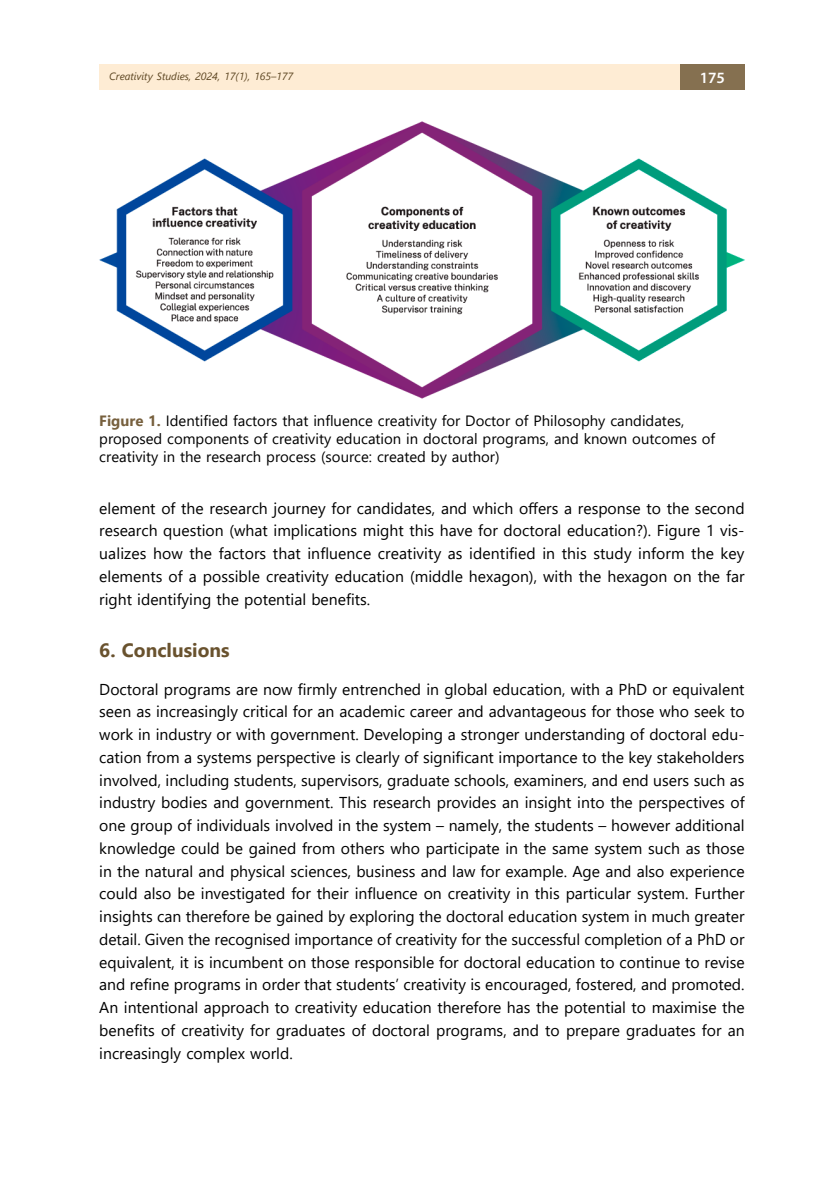
<style>
.page{position:relative;width:834px;height:1191px;background:#fff}
.page>*{position:absolute;margin:0;border:0;box-sizing:border-box;transform-origin:0 0}
.t1{font:700 19.25px "Segoe UI";color:#69522e}
.t2{font:15.75px/22.8px "Segoe UI";color:#000;text-align:justify}
.t3{font:600 15.75px "Myriad Pro";color:#fff}
.t4{font:14.88px/17.8px "Segoe UI";color:#000}
.t5{font:italic 10.5px "Segoe UI";color:#5c4521}
.s1{font-weight:700;color:#77603e}
</style>
<div class="page">
<div style="left:99px;top:64px;width:581px;height:26px;background:#feecd4"></div>
<div style="left:680px;top:64px;width:64px;height:26px;background:#857050"></div>
<img style="left:99px;top:121px;width:646px;height:278px">
<p class="t5" style="left:109px;top:67px;width:185px">Creativity Studies, 2024, 17(1), 165–177</p>
<p class="t3" style="left:699px;top:67px;width:27px">175</p>
<p class="t4" style="left:99px;top:410px;width:617px"><span class="s1">Figure 1.</span> Identified factors that influence creativity for Doctor of Philosophy candidates, proposed components of creativity education in doctoral programs, and known outcomes of creativity in the research process (source: created by author)</p>
<p class="t2" style="left:99px;top:495px;width:647px">element of the research journey for candidates, and which offers a response to the second research question (what implications might this have for doctoral education?). Figure 1 vis&shy;ualizes how the factors that influence creativity as identified in this study inform the key elements of a possible creativity education (middle hexagon), with the hexagon on the far right identifying the potential benefits.</p>
<p class="t1" style="left:99px;top:632px;width:132px">6. Conclusions</p>
<p class="t2" style="left:99px;top:676px;width:647px">Doctoral programs are now firmly entrenched in global education, with a PhD or equivalent seen as increasingly critical for an academic career and advantageous for those who seek to work in industry or with government. Developing a stronger understanding of doctoral edu&shy;cation from a systems perspective is clearly of significant importance to the key stakeholders involved, including students, supervisors, graduate schools, examiners, and end users such as industry bodies and government. This research provides an insight into the perspectives of one group of individuals involved in the system – namely, the students – however additional knowledge could be gained from others who participate in the same system such as those in the natural and physical sciences, business and law for example. Age and also experience could also be investigated for their influence on creativity in this particular system. Further insights can therefore be gained by exploring the doctoral education system in much greater detail. Given the recognised importance of creativity for the successful completion of a PhD or equivalent, it is incumbent on those responsible for doctoral education to continue to revise and refine programs in order that students’ creativity is encouraged, fostered, and promoted.<br>An intentional approach to creativity education therefore has the potential to maximise the benefits of creativity for graduates of doctoral programs, and to prepare graduates for an increasingly complex world.</p>
</div>
